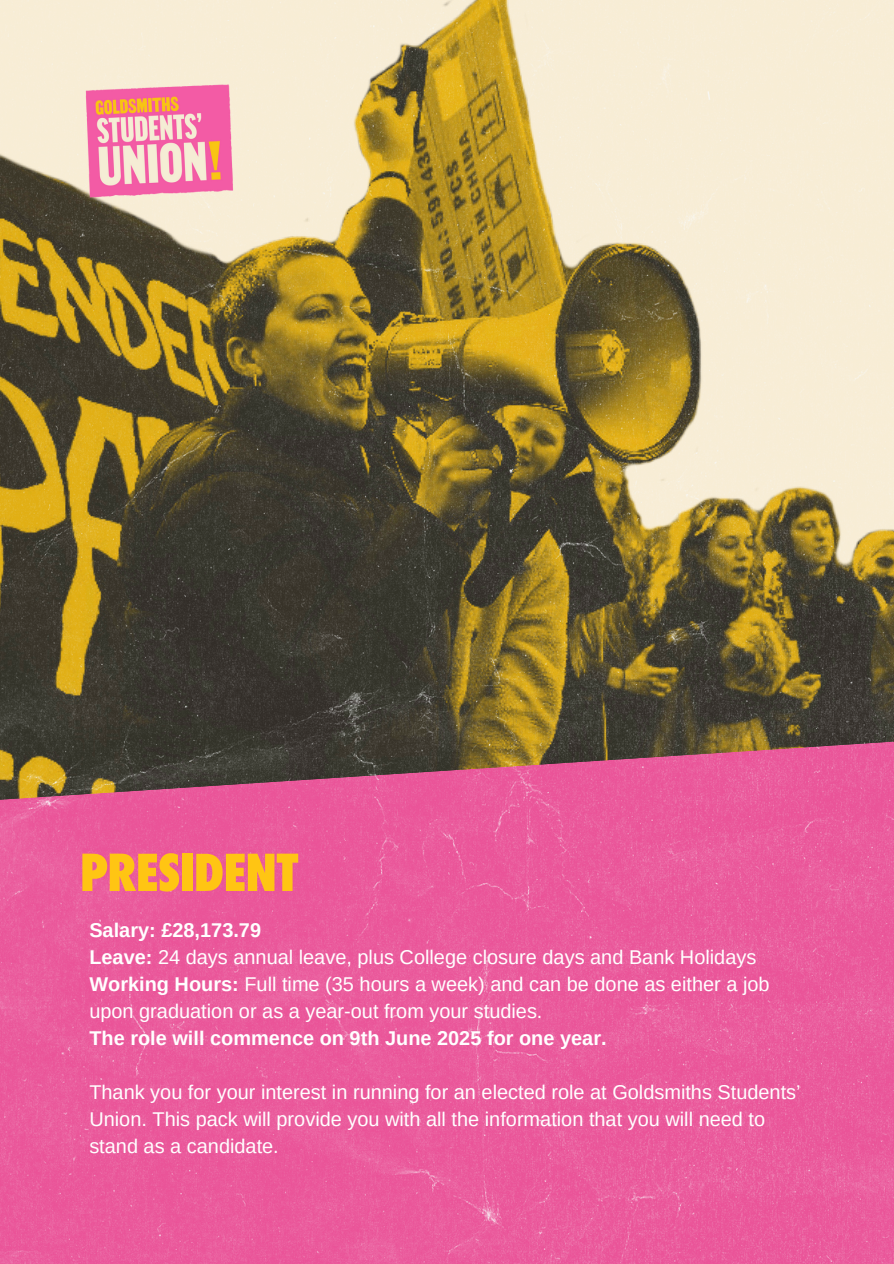
<style>
.page{position:relative;width:894px;height:1264px;background:#fff}
.page>*{position:absolute;margin:0;border:0;box-sizing:border-box;transform-origin:0 0}
.t1{font:800 52.5px "Futura Condensed BQ";color:#ffc513}
.t2{font:19.95px/27px "Arimo";color:#fff}
.t3{font:700 19.95px "Arimo";color:#fff}
.s1{font-weight:700}
</style>
<div class="page">
<img style="left:0;top:0;width:893px;height:1263px">
<img style="left:80px;top:80px;width:159px;height:122px">
<p class="t1" style="left:80px;top:842px;width:219px">PRESIDENT</p>
<p class="t3" style="left:89px;top:918px;width:173px">Salary: £28,173.79</p>
<p class="t2" style="left:89px;top:943px;width:668px"><span class="s1">Leave:</span> 24 days annual leave, plus College closure days and Bank Holidays</p>
<h1 class="t2" style="left:89px;top:970px;width:681px"><span class="s1">Working Hours:</span> Full time (35 hours a week) and can be done as either a job upon graduation or as a year-out from your studies.</h1>
<p class="t3" style="left:89px;top:1026px;width:518px">The role will commence on 9th June 2025 for one year.</p>
<p class="t2" style="left:89px;top:1078px;width:712px">Thank you for your interest in running for an elected role at Goldsmiths Students’<br>Union. This pack will provide you with all the information that you will need to stand as a candidate.</p>
</div>
